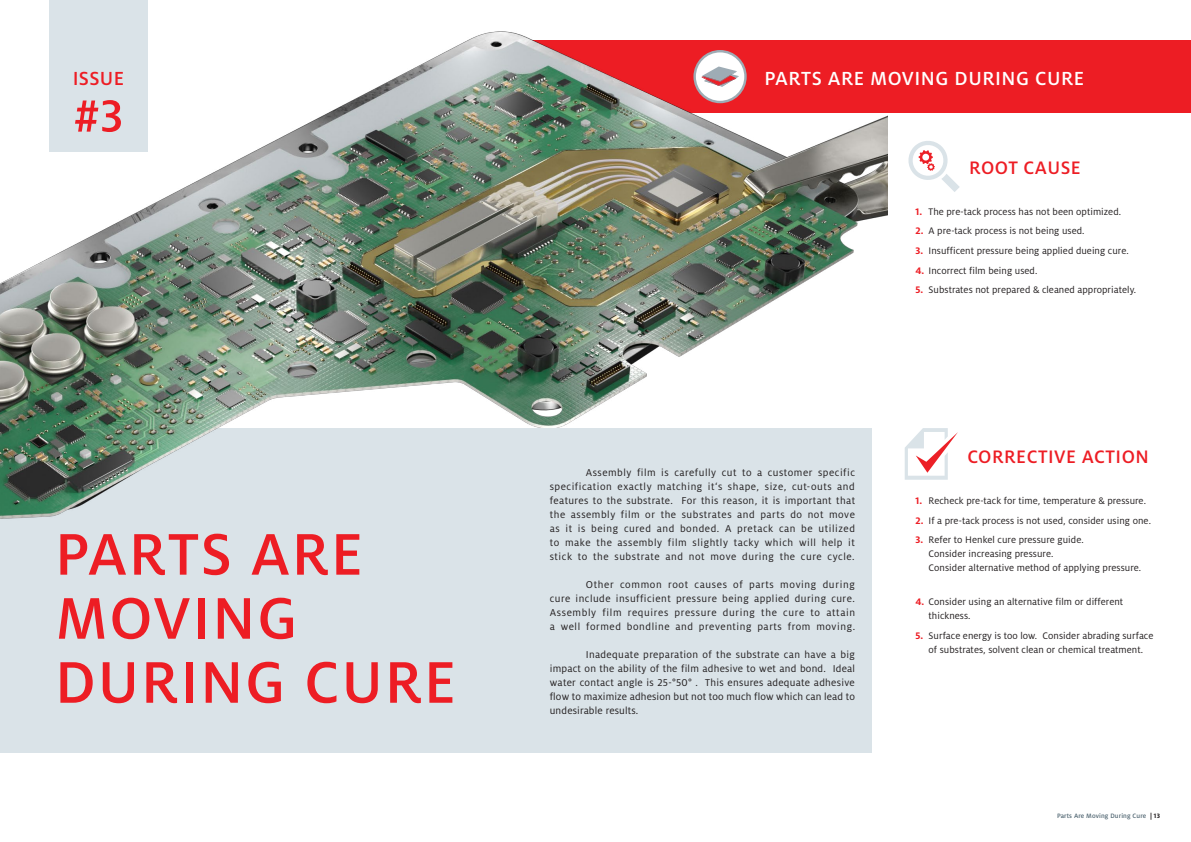
<style>
.page{position:relative;width:1191px;height:842px;background:#fff}
.page>*{position:absolute;margin:0;border:0;box-sizing:border-box;transform-origin:0 0}
.t1{font:500 65px/64px "Henkel Milo";letter-spacing:.025em;color:#ed1d24}
.t2{font:500 50px "Henkel Milo";color:#ed1d24}
.t3{font:500 21px "Henkel Milo";letter-spacing:.025em;color:#fff}
.t4{font:500 21px "Henkel Milo";letter-spacing:.015em;color:#ed1d24}
.t5{font:500 20px "Henkel Milo";letter-spacing:.025em;color:#ed1d24}
.t6{font:11px/14px "Henkel Milo";letter-spacing:.05em;color:#231f20;text-align:justify}
.t7{font:10.5px/14px "Henkel Milo";letter-spacing:.005em;color:#231f20}
.t8{font:500 7px "Henkel Milo";letter-spacing:.015em;color:#4e6470}
.s1{font-weight:700;color:#ed1d24}
.s2{font-weight:700;color:#231f20}
</style>
<div class="page">
<div style="left:500px;top:40px;width:691px;height:73px;background:#ed1d24"></div>
<div style="left:0;top:428px;width:595px;height:325px;background:#dae3e8"></div>
<img style="left:0;top:22px;width:887px;height:497px">
<div style="left:533px;top:428px;width:339px;height:325px;background:#dae3e8"></div>
<div style="left:49px;top:0;width:98px;height:152px;background:#dae3e8"></div>
<svg style="left:693px;top:50px;width:53px;height:53px"></svg>
<svg style="left:908px;top:141px;width:51px;height:51px"></svg>
<svg style="left:904px;top:428px;width:54px;height:52px"></svg>
<h3 class="t4" style="left:73px;top:67px;width:53px">ISSUE</h3>
<h2 class="t2" style="left:74px;top:88px;width:50px">#3</h2>
<h1 class="t1" style="left:55px;top:523px;width:402px">PARTS ARE<br>MOVING<br>DURING CURE</h1>
<h3 class="t3" style="left:764px;top:67px;width:321px">PARTS ARE MOVING DURING CURE</h3>
<h3 class="t5" style="left:969px;top:156px;width:113px">ROOT CAUSE</h3>
<p class="t7" style="left:915px;top:204px;width:207px"><span class="s1">1.</span> The pre-tack process has not been optimized.</p>
<p class="t7" style="left:915px;top:224px;width:170px"><span class="s1">2.</span> A pre-tack process is not being used.</p>
<p class="t7" style="left:915px;top:244px;width:215px"><span class="s1">3.</span> Insufficent pressure being applied dueing cure.</p>
<p class="t7" style="left:915px;top:263px;width:123px"><span class="s1">4.</span> Incorrect film being used.</p>
<p class="t7" style="left:915px;top:283px;width:222px"><span class="s1">5.</span> Substrates not prepared &amp; cleaned appropriately.</p>
<p class="t6" style="left:550px;top:465px;width:307px;text-indent:36px">Assembly film is carefully cut to a customer specific specification exactly matching it‘s shape, size, cut-outs and features to the substrate. For this reason, it is important that the assembly film or the substrates and parts do not move as it is being cured and bonded. A pretack can be utilized to make the assembly film slightly tacky which will help it stick to the substrate and not move during the cure cycle.</p>
<p class="t6" style="left:550px;top:577px;width:307px;text-indent:36px">Other common root causes of parts moving during cure include insufficient pressure being applied during cure.<br>Assembly film requires pressure during the cure to attain a well formed bondline and preventing parts from moving.</p>
<p class="t6" style="left:550px;top:647px;width:307px;text-indent:36px">Inadequate preparation of the substrate can have a big impact on the ability of the film adhesive to wet and bond. Ideal water contact angle is 25-°50° . This ensures adequate adhesive flow to maximize adhesion but not too much flow which can lead to undesirable results.</p>
<h3 class="t5" style="left:967px;top:445px;width:183px">CORRECTIVE ACTION</h3>
<p class="t7" style="left:915px;top:494px;width:232px"><span class="s1">1.</span> Recheck pre-tack for time, temperature &amp; pressure.</p>
<p class="t7" style="left:915px;top:513px;width:237px"><span class="s1">2.</span> If a pre-tack process is not used, consider using one.</p>
<p class="t7" style="left:928px;top:533px;width:214px;text-indent:-13px"><span class="s1">3.</span> Refer to Henkel cure pressure guide.<br>Consider increasing pressure.<br>Consider alternative method of applying pressure.</p>
<p class="t7" style="left:928px;top:595px;width:196px;text-indent:-13px"><span class="s1">4.</span> Consider using an alternative film or different thickness.</p>
<p class="t7" style="left:915px;top:628px;width:239px;text-align:center"><span class="s1">5.</span> Surface energy is too low. Consider abrading surface of substrates, solvent clean or chemical treatment.</p>
<p class="t8" style="left:1057px;top:812px;width:104px">Parts Are Moving During Cure <span class="s2">| 13</span></p>
</div>
